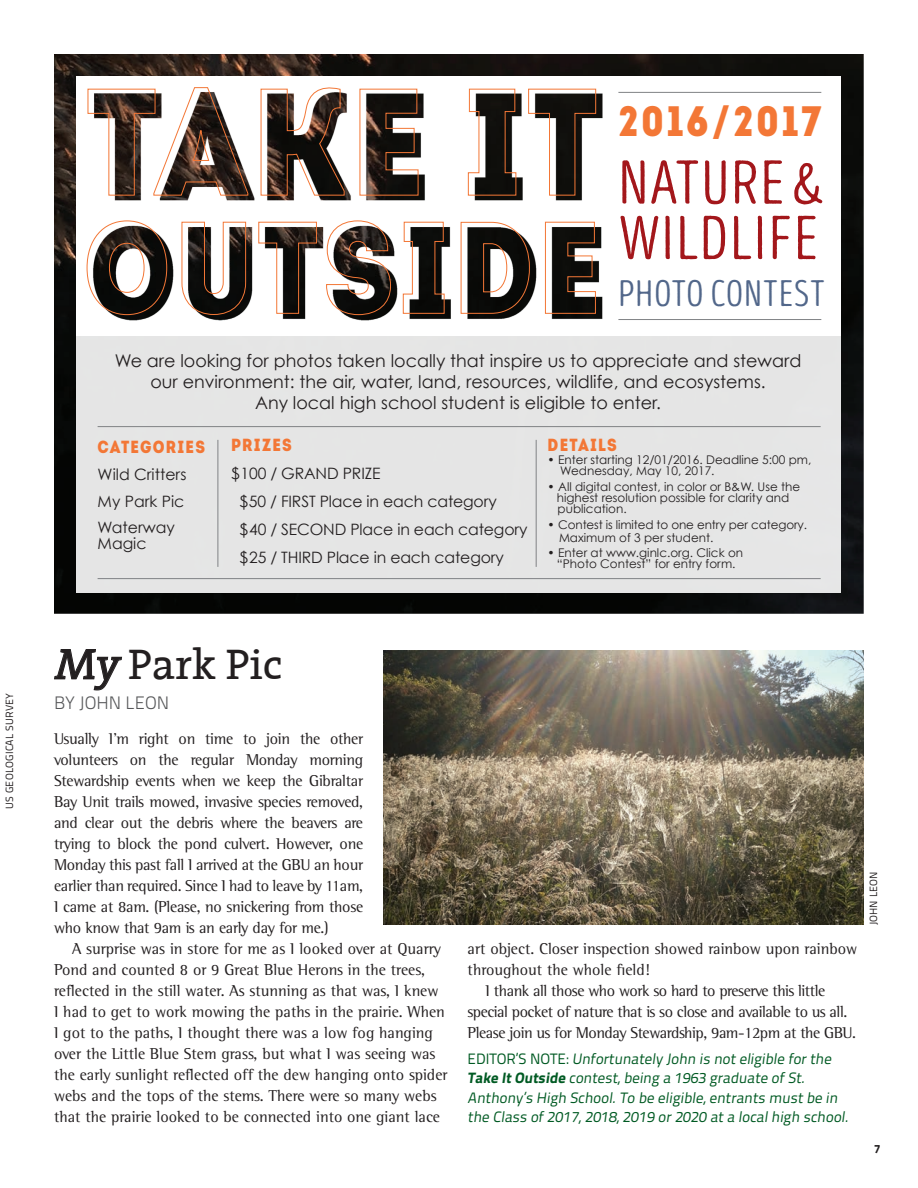
<style>
.page{position:relative;width:918px;height:1188px;background:#fff}
.page>*{position:absolute;margin:0;border:0;box-sizing:border-box;transform-origin:0 0}
.t1{font:61.8px/55.5px "Intro Head R Base";letter-spacing:.03em;color:#a3171b}
.t2{font:43.5px "The Serif";color:#231f20}
.t3{font:42.45px "Intro Cond Black Free";letter-spacing:.06em;color:#f37736}
.t4{font:36.9px "Intro Head R Base";letter-spacing:.02em;color:#52678a}
.t5{font:18px "Titillium Text 25 L 250 wt";color:#57585a}
.t6{font:17.55px/21px "Century Gothic";color:#231f20;text-align:center}
.t7{font:17.55px "Intro Cond Black Free";letter-spacing:.07em;color:#f37736}
.t8{font:16.2px/21px "Rotis Semi Serif";color:#231f20;text-align:justify}
.t9{font:16.2px "Rotis Semi Serif";letter-spacing:-.03em;color:#231f20}
.t10{font:15.75px/27.9px "Century Gothic";letter-spacing:-.01em;color:#231f20}
.t11{font:15px/19.5px "Titillium Text 25 L 400 wt";color:#005a23}
.t12{font:12px/11.2px "Century Gothic";color:#231f20}
.t13{font:12px "Titillium Text 25 L 999 wt";color:#231f20}
.t14{font:10.5px "Titillium Text 25 L 400 wt";letter-spacing:.02em;color:#231f20}
.s1{font-family:"Klavika CH";font-weight:700}
.s2{font-family:"Titillium Text 25 L 999 wt"}
</style>
<div class="page">
<img style="left:54px;top:54px;width:810px;height:560px">
<img style="left:76px;top:76px;width:765px;height:260px">
<hr style="left:618px;top:92px;width:203px;height:1px;background:#808285">
<hr style="left:618px;top:319px;width:203px;height:1px;background:#808285">
<svg style="left:86px;top:220px;width:510px;height:96px"></svg>
<svg style="left:87px;top:84px;width:510px;height:112px"></svg>
<div style="left:76px;top:336px;width:765px;height:257px;background:#e5e5e5"></div>
<hr style="left:98px;top:426px;width:723px;height:1px;background:#808285">
<hr style="left:98px;top:578px;width:723px;height:1px;background:#808285">
<hr style="left:536px;top:440px;width:1px;height:127px;background:#808285">
<hr style="left:217px;top:440px;width:1px;height:127px;background:#808285">
<svg style="left:54px;top:649px;width:68px;height:42px"></svg>
<img style="left:383px;top:650px;width:481px;height:274px">
<p class="t14" style="left:2px;top:809px;width:117px;rotate:-90deg">US GEOLOGICAL SURVEY</p>
<h3 class="t3" style="left:618px;top:92px;width:205px">2016<span class="s1">/</span>2017</h3>
<h1 class="t1" style="left:618px;top:157px;width:207px">NATURE &amp;<br>WILDLIFE</h1>
<h3 class="t4" style="left:618px;top:274px;width:208px">PHOTO CONTEST</h3>
<p class="t6" style="left:115px;top:350px;width:688px">We are looking for photos taken locally that inspire us to appreciate and steward our environment: the air, water, land, resources, wildlife, and ecosystems.<br>Any local high school student is eligible to enter.</p>
<p class="t7" style="left:231px;top:433px;width:62px">PRIZES</p>
<p class="t10" style="left:240px;top:459px;width:289px;text-indent:-8px">$100 / GRAND PRIZE<br>$50 / FIRST Place in each category $40 / SECOND Place in each category $25 / THIRD Place in each category</p>
<p class="t7" style="left:548px;top:433px;width:71px">DETAILS</p>
<p class="t12" style="left:560px;top:454px;width:253px;text-indent:-13px">• Enter starting 12/01/2016. Deadline 5:00 pm,<br>Wednesday, May 10, 2017.</p>
<p class="t12" style="left:557px;top:481px;width:245px;text-indent:-9px">• All digital contest, in color or B&amp;W. Use the highest resolution possible for clarity and publication.</p>
<p class="t12" style="left:559px;top:518px;width:250px;line-height:12.9px;text-indent:-11px">• Contest is limited to one entry per category.<br>Maximum of 3 per student.</p>
<p class="t12" style="left:548px;top:547px;width:197px;text-align:center">• Enter at www.ginlc.org. Click on “Photo Contest” for entry form.</p>
<p class="t7" style="left:98px;top:435px;width:109px">CATEGORIES</p>
<p class="t10" style="left:98px;top:460px;width:90px;line-height:26.8px">Wild Critters<br>My Park Pic<br>Waterway</p>
<p class="t10" style="left:98px;top:529px;width:51px">Magic</p>
<h2 class="t2" style="left:54px;top:628px;width:230px">My Park Pic</h2>
<p class="t5" style="left:54px;top:689px;width:117px">BY JOHN LEON</p>
<p class="t8" style="left:54px;top:728px;width:311px">Usually I’m right on time to join the other volunteers on the regular Monday morning Stewardship events when we keep the Gibraltar Bay Unit trails mowed, invasive species removed, and clear out the debris where the beavers are trying to block the pond culvert. However, one Monday this past fall I arrived at the GBU an hour earlier than required. Since I had to leave by 11am, I came at 8am. (Please, no snickering from those who know that 9am is an early day for me.)</p>
<p class="t8" style="left:54px;top:938px;width:395px;text-align:left;text-indent:18px">A surprise was in store for me as I looked over at Quarry Pond and counted 8 or 9 Great Blue Herons in the trees, reflected in the still water. As stunning as that was, I knew<br>I had to get to work mowing the paths in the prairie. When I got to the paths, I thought there was a low fog hanging over the Little Blue Stem grass, but what I was seeing was the early sunlight reflected off the dew hanging onto spider webs and the tops of the stems. There were so many webs that the prairie looked to be connected into one giant lace</p>
<p class="t8" style="left:468px;top:938px;width:391px">art object. Closer inspection showed rainbow upon rainbow</p>
<p class="t8" style="left:468px;top:959px;width:184px">throughout the whole field!</p>
<p class="t9" style="left:486px;top:981px;width:341px">I thank all those who work so hard to preserve this little</p>
<p class="t9" style="left:468px;top:1002px;width:381px">special pocket of nature that is so close and available to us all.</p>
<p class="t9" style="left:468px;top:1023px;width:390px">Please join us for Monday Stewardship, 9am-12pm at the GBU.</p>
<p class="t11" style="left:468px;top:1048px;width:385px">E D ITO R’S N OTE : Unfortunately John is not eligible forthe <span class="s2">Take ItOutside</span> contest,being a 1963 graduate ofSt.<br>Anthony’s High School.To be eligible,entrants must be in the Class of2017,2018,2019 or2020 at a localhigh school.</p>
<p class="t14" style="left:866px;top:925px;width:56px;rotate:-90deg">JOHN LEON</p>
<p class="t13" style="left:874px;top:1140px;width:8px">7</p>
</div>
